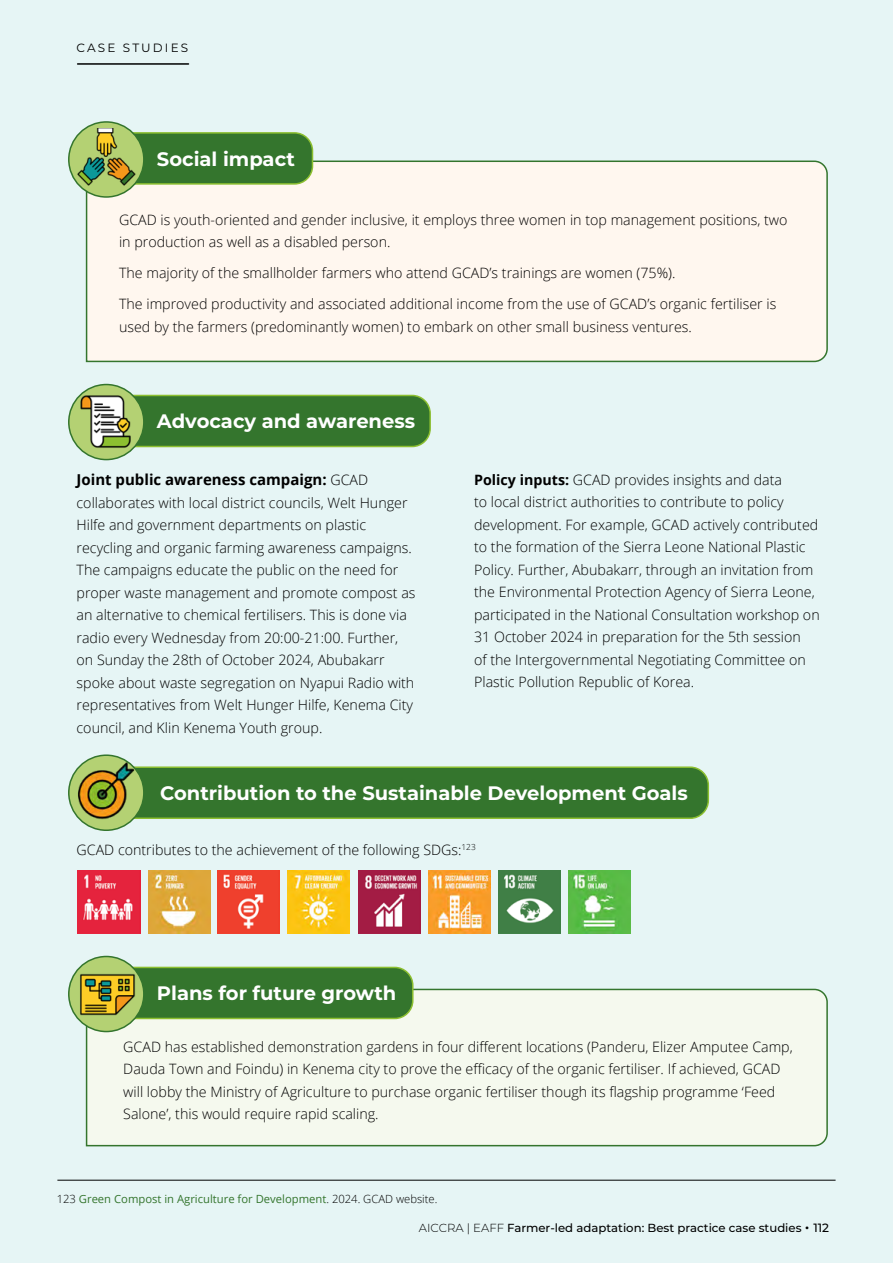
<style>
.page{position:relative;width:893px;height:1263px;background:#e6f5f5}
.page>*{position:absolute;margin:0;border:0;box-sizing:border-box;transform-origin:0 0}
.t1{font:700 19.5px "Montserrat";color:#fff}
.t2{font:700 15px "Open Sans";color:#000}
.t3{font:300 14.25px/22.5px "Open Sans";color:#000}
.t4{font:12px "Montserrat";letter-spacing:.18em;color:#000}
.t5{font:500 11.7px "Montserrat";color:#000}
.t6{font:11.25px "Open Sans";color:#34752d}
.s1{font-weight:300;font-size:14.25px}
.s2{font-weight:700}
.s3{font-weight:300;color:#000}
.s4{font-weight:300}
.s5{font-size:15px}
.s6{font-size:12px}
</style>
<div class="page">
<hr style="left:78px;top:63px;width:111px;height:2px;background:#000">
<div style="left:85px;top:160px;width:743px;height:203px;background:#fff7ef"></div>
<div style="left:106px;top:133px;width:206px;height:51px;background:#34752d;border-radius:18px"></div>
<div style="left:106px;top:132px;width:207px;height:53px;border:2px solid #8cbf30;border-radius:18px"></div>
<svg style="left:69px;top:122px;width:75px;height:75px"></svg>
<div style="left:68px;top:121px;width:77px;height:77px;border:2px solid #34752d;border-radius:50%"></div>
<img style="left:77px;top:128px;width:63px;height:64px">
<div style="left:106px;top:395px;width:324px;height:51px;background:#34752d;border-radius:18px"></div>
<div style="left:106px;top:395px;width:325px;height:52px;border:2px solid #8cbf30;border-radius:18px"></div>
<svg style="left:69px;top:384px;width:75px;height:76px"></svg>
<div style="left:68px;top:384px;width:77px;height:76px;border:2px solid #34752d;border-radius:50%"></div>
<img style="left:77px;top:391px;width:62px;height:64px">
<div style="left:85px;top:988px;width:743px;height:159px;background:#f5f9ee"></div>
<div style="left:106px;top:967px;width:307px;height:51px;background:#34752d;border-radius:18px"></div>
<div style="left:106px;top:967px;width:308px;height:52px;border:2px solid #8cbf30;border-radius:18px"></div>
<div style="left:69px;top:956px;width:75px;height:75px;background:#b4d173;border-radius:50%"></div>
<div style="left:68px;top:956px;width:77px;height:76px;border:2px solid #34752d;border-radius:50%"></div>
<img style="left:77px;top:963px;width:63px;height:63px">
<hr style="left:57px;top:1180px;width:779px;height:1px;background:#000">
<div style="left:106px;top:767px;width:602px;height:51px;background:#34752d;border-radius:18px"></div>
<div style="left:106px;top:766px;width:603px;height:53px;border:2px solid #8cbf30;border-radius:18px"></div>
<svg style="left:69px;top:755px;width:75px;height:75px"></svg>
<div style="left:68px;top:754px;width:77px;height:77px;border:2px solid #34752d;border-radius:50%"></div>
<img style="left:74px;top:760px;width:64px;height:64px">
<img style="left:78px;top:871px;width:62px;height:62px">
<img style="left:359px;top:871px;width:62px;height:62px">
<img style="left:148px;top:871px;width:62px;height:62px">
<img style="left:429px;top:871px;width:62px;height:62px">
<img style="left:218px;top:871px;width:62px;height:62px">
<img style="left:498px;top:871px;width:62px;height:62px">
<img style="left:288px;top:871px;width:62px;height:62px">
<img style="left:568px;top:871px;width:62px;height:62px">
<p class="t4" style="left:77px;top:40px;width:113px">CASE STUDIES</p>
<h1 class="t1" style="left:157px;top:145px;width:139px">Social impact</h1>
<p class="t3" style="left:119px;top:208px;width:670px">GCAD is youth-oriented and gender inclusive, it employs three women in top management positions, two in production as well as a disabled person.</p>
<p class="t3" style="left:119px;top:257px;width:659px;line-height:31px">The majority of the smallholder farmers who attend GCAD’s trainings are women (75%).<br>The improved productivity and associated additional income from the use of GCAD’s organic fertiliser is</p>
<p class="t3" style="left:119px;top:315px;width:574px">used by the farmers (predominantly women) to embark on other small business ventures.</p>
<h1 class="t1" style="left:157px;top:407px;width:260px">Advocacy and awareness</h1>
<p class="t2" style="left:77px;top:469px;width:293px">Joint public awareness campaign: <span class="s1">GCAD</span></p>
<p class="t3" style="left:77px;top:491px;width:340px">collaborates with local district councils, Welt Hunger Hilfe and government departments on plastic recycling and organic farming awareness campaigns.<br>The campaigns educate the public on the need for proper waste management and promote compost as an alternative to chemical fertilisers. This is done via radio every Wednesday from 20:00-21:00. Further, on Sunday the 28th of October 2024, Abubakarr spoke about waste segregation on Nyapui Radio with representatives from Welt Hunger Hilfe, Kenema City council, and Klin Kenema Youth group.</p>
<p class="t3" style="left:474px;top:468px;width:347px"><span class="s2">Policy inputs:</span> GCAD provides insights and data<br>to local district authorities to contribute to policy development. For example, GCAD actively contributed to the formation of the Sierra Leone National Plastic Policy. Further, Abubakarr, through an invitation from the Environmental Protection Agency of Sierra Leone, participated in the National Consultation workshop on 31 October 2024 in preparation for the 5th session<br>of the Intergovernmental Negotiating Committee on Plastic Pollution Republic of Korea.</p>
<h1 class="t1" style="left:160px;top:779px;width:529px">Contribution to the Sustainable Development Goals</h1>
<p class="t3" style="left:77px;top:838px;width:401px">GCAD contributes to the achievement of the following SDGs:<sup>123</sup></p>
<h1 class="t1" style="left:157px;top:979px;width:241px">Plans for future growth</h1>
<p class="t3" style="left:123px;top:1035px;width:671px">GCAD has established demonstration gardens in four different locations (Panderu, Elizer Amputee Camp, Dauda Town and Foindu) in Kenema city to prove the efficacy of the organic fertiliser. If achieved, GCAD will lobby the Ministry of Agriculture to purchase organic fertiliser though its flagship programme ‘Feed Salone’, this would require rapid scaling.</p>
<p class="t6" style="left:57px;top:1192px;width:382px"><span class="s3">123</span> Green Compost in Agriculture for Development<span class="s3">. 2024. GCAD website.</span></p>
<p class="t5" style="left:419px;top:1219px;width:412px"><span class="s4">AICCRA | EAFF</span> Farmer-led adaptation: Best practice case studies <span class="s5">•</span> <span class="s6">112</span></p>
</div>
